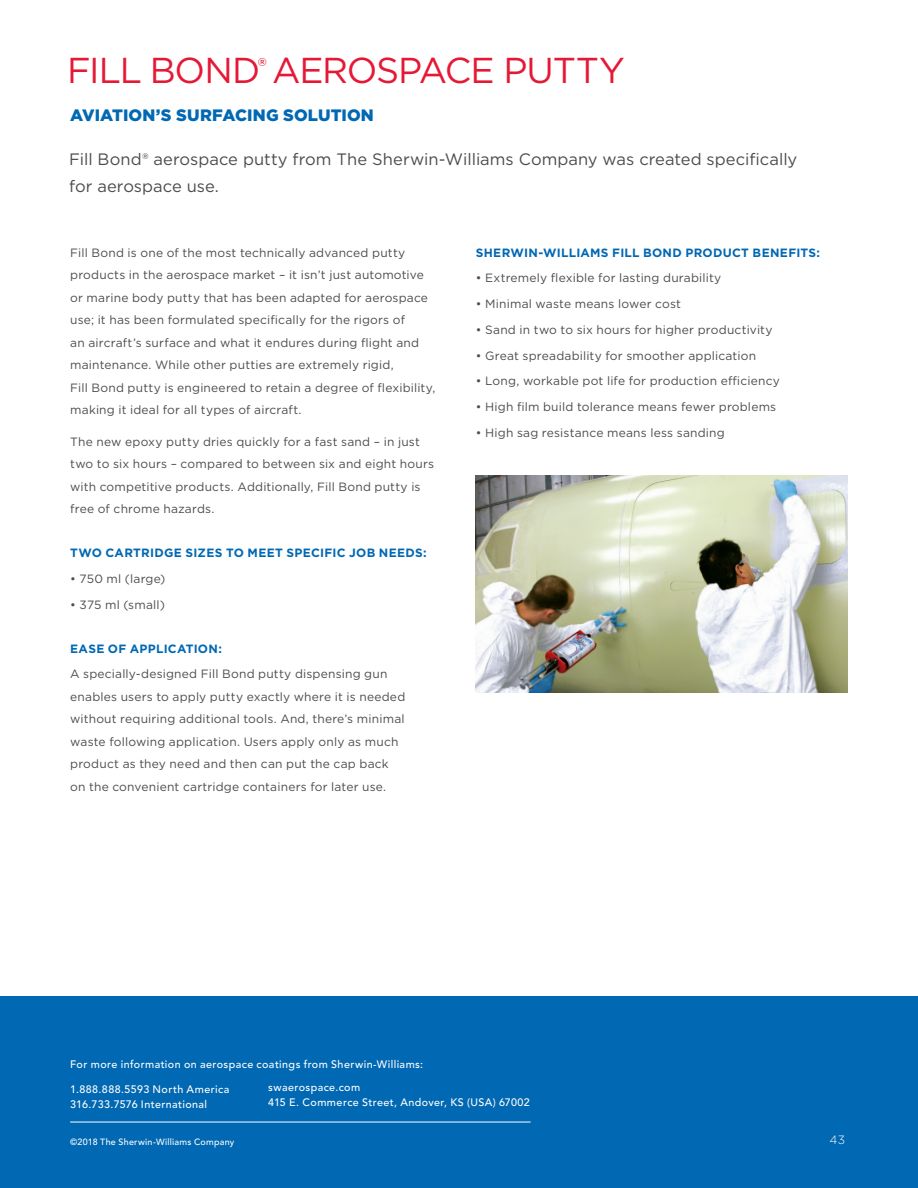
<style>
.page{position:relative;width:918px;height:1188px;background:#fff}
.page>*{position:absolute;margin:0;border:0;box-sizing:border-box;transform-origin:0 0}
.t1{font:36px "Gotham";letter-spacing:-.03em;color:#e51836}
.t2{font:16.5px/27px "Gotham";color:#4b4c4d}
.t3{font:900 16.5px "Gotham";letter-spacing:.005em;color:#0168b3}
.t4{font:12px/22.5px "Gotham";letter-spacing:.015em;color:#4b4c4d}
.t5{font:700 12px "Gotham";letter-spacing:.02em;color:#0168b3}
.t6{font:300 12px "Gotham";color:#fff}
.t7{font:500 10.8px "Avenir LT Std";letter-spacing:.035em;color:#fff}
.t8{font:500 9px "Avenir LT Std";letter-spacing:.03em;color:#fff}
</style>
<div class="page">
<img style="left:476px;top:475px;width:372px;height:217px">
<div style="left:0;top:996px;width:918px;height:192px;background:#0168b3"></div>
<hr style="left:70px;top:1122px;width:461px;height:1px;background:#fff">
<h2 class="t1" style="left:67px;top:47px;width:559px">FILL BOND<sup>®</sup> AEROSPACE PUTTY</h2>
<h3 class="t3" style="left:70px;top:104px;width:305px">AVIATION’S SURFACING SOLUTION</h3>
<p class="t2" style="left:69px;top:146px;width:730px">Fill Bond® aerospace putty from The Sherwin-Williams Company was created specifically for aerospace use.</p>
<p class="t4" style="left:70px;top:241px;width:367px">Fill Bond is one of the most technically advanced putty products in the aerospace market – it isn’t just automotive or marine body putty that has been adapted for aerospace use; it has been formulated specifically for the rigors of<br>an aircraft’s surface and what it endures during flight and maintenance. While other putties are extremely rigid,<br>Fill Bond putty is engineered to retain a degree of flexibility, making it ideal for all types of aircraft.</p>
<p class="t4" style="left:70px;top:430px;width:365px">The new epoxy putty dries quickly for a fast sand – in just two to six hours – compared to between six and eight hours with competitive products. Additionally, Fill Bond putty is free of chrome hazards.</p>
<h4 class="t5" style="left:70px;top:545px;width:358px">TWO CARTRIDGE SIZES TO MEET SPECIFIC JOB NEEDS:</h4>
<p class="t4" style="left:70px;top:567px;width:97px">• 750 ml (large)</p>
<p class="t4" style="left:70px;top:593px;width:96px">• 375 ml (small)</p>
<h4 class="t5" style="left:70px;top:641px;width:153px">EASE OF APPLICATION:</h4>
<p class="t4" style="left:70px;top:663px;width:337px">A specially-designed Fill Bond putty dispensing gun enables users to apply putty exactly where it is needed without requiring additional tools. And, there’s minimal waste following application. Users apply only as much product as they need and then can put the cap back on the convenient cartridge containers for later use.</p>
<h4 class="t5" style="left:476px;top:244px;width:346px">SHERWIN-WILLIAMS FILL BOND PRODUCT BENEFITS:</h4>
<p class="t4" style="left:476px;top:267px;width:247px">• Extremely flexible for lasting durability</p>
<p class="t4" style="left:476px;top:292px;width:207px">• Minimal waste means lower cost</p>
<p class="t4" style="left:476px;top:318px;width:298px">• Sand in two to six hours for higher productivity</p>
<p class="t4" style="left:476px;top:344px;width:282px">• Great spreadability for smoother application</p>
<p class="t4" style="left:476px;top:370px;width:305px">• Long, workable pot life for production efficiency</p>
<p class="t4" style="left:476px;top:395px;width:302px">• High film build tolerance means fewer problems</p>
<p class="t4" style="left:476px;top:421px;width:250px">• High sag resistance means less sanding</p>
<p class="t7" style="left:70px;top:1058px;width:355px">For more information on aerospace coatings from Sherwin-Williams:</p>
<p class="t7" style="left:70px;top:1083px;width:161px">1.888.888.5593 North America</p>
<p class="t7" style="left:70px;top:1098px;width:138px">316.733.7576 International</p>
<p class="t7" style="left:268px;top:1081px;width:93px">swaerospace.com</p>
<p class="t7" style="left:268px;top:1096px;width:263px">415 E. Commerce Street, Andover, KS (USA) 67002</p>
<p class="t8" style="left:70px;top:1137px;width:166px">©2018 The Sherwin-Williams Company</p>
<p class="t6" style="left:830px;top:1132px;width:17px">43</p>
</div>
